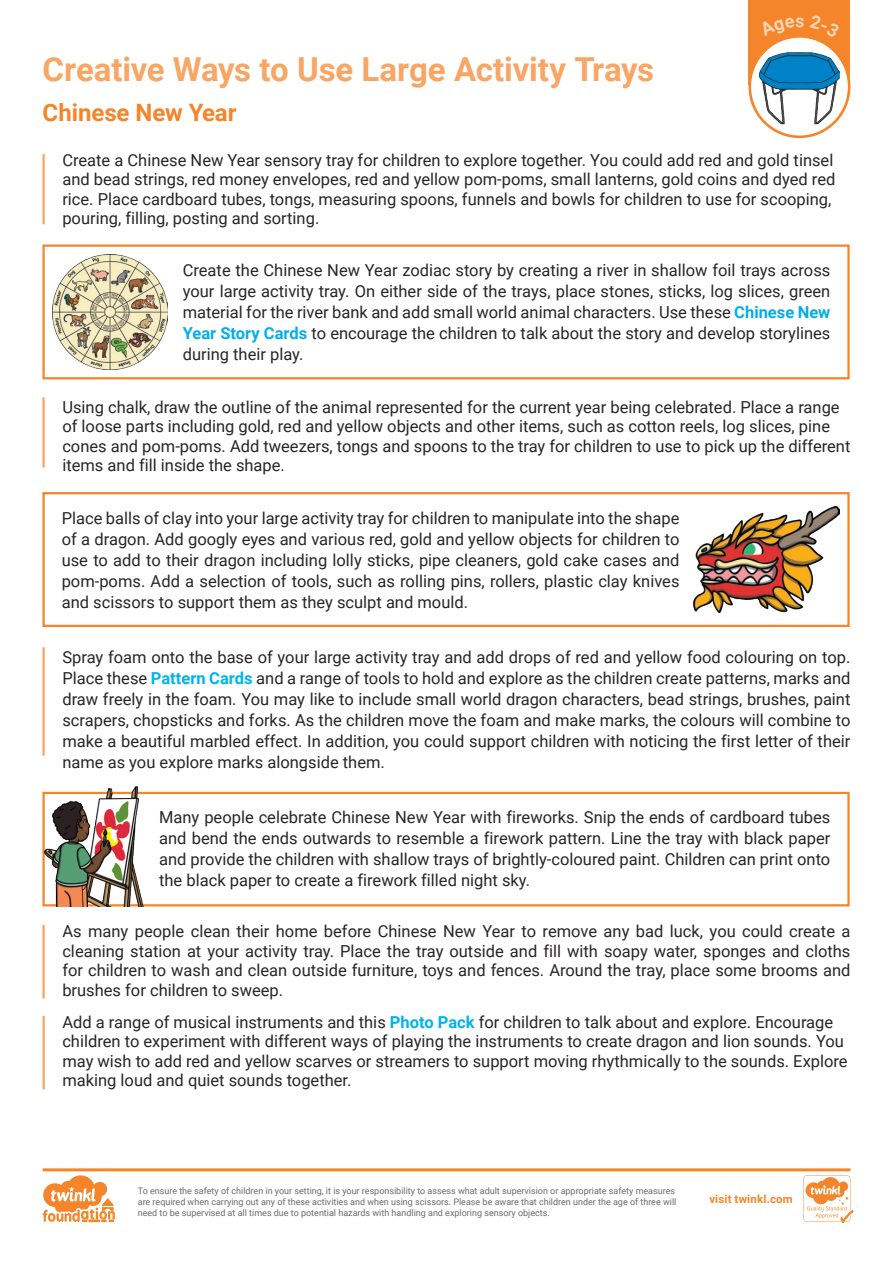
<style>
.page{position:relative;width:893px;height:1263px;background:#fff}
.page>*{position:absolute;margin:0;border:0;box-sizing:border-box;transform-origin:0 0}
.t1{font:700 33px "Roboto";letter-spacing:-.005em;color:#f9a665}
.t2{font:700 24px "Roboto";letter-spacing:-.005em;color:#f5852a}
.Adult_Body_Copy{font:16.5px/21px "Roboto";color:#282526;text-align:justify}
.t3{font:700 11.4px "Roboto";letter-spacing:.02em;color:#f5852a}
.t4{font:9px/10.8px "Roboto";color:#6b6b6e}
.s1{font-weight:700;color:#00aeef}
.s2{font-weight:700;color:#00b3ef}
</style>
<div class="page">
<hr style="left:42px;top:154px;width:3px;height:70px;background:#f9a665">
<hr style="left:42px;top:397px;width:3px;height:71px;background:#f9a665">
<hr style="left:42px;top:647px;width:3px;height:109px;background:#f9a665">
<hr style="left:42px;top:925px;width:3px;height:73px;background:#f9a665">
<hr style="left:43px;top:1016px;width:2px;height:73px;background:#f9a665">
<div style="left:42px;top:244px;width:808px;height:135px;border:2px solid #f5852a"></div>
<div style="left:42px;top:792px;width:808px;height:114px;border:2px solid #f5852a"></div>
<div style="left:42px;top:492px;width:808px;height:135px;border:2px solid #f5852a"></div>
<img style="left:52px;top:255px;width:115px;height:114px">
<img style="left:45px;top:787px;width:101px;height:119px">
<img style="left:693px;top:506px;width:147px;height:107px">
<div style="left:748px;top:0;width:102px;height:85px;background:#f5852a"></div>
<svg style="left:750px;top:36px;width:99px;height:101px;fill:#fff"></svg>
<img style="left:759px;top:52px;width:81px;height:72px">
<div style="left:748px;top:35px;width:102px;height:103px;border:3px solid #f5852a;border-radius:50%"></div>
<svg style="left:43px;top:1168px;width:810px;height:55px"></svg>
<svg style="left:792px;top:35px;width:12px;height:1px"></svg>
<h1 class="t1" style="left:43px;top:46px;width:613px">Creative Ways to Use Large Activity Trays</h1>
<h2 class="t2" style="left:43px;top:96px;width:196px">Chinese New Year</h2>
<p class="Adult_Body_Copy" style="left:62px;top:150px;width:774px;line-height:19.5px;text-align:left">Create a Chinese New Year sensory tray for children to explore together. You could add red and gold tinsel and bead strings, red money envelopes, red and yellow pom-poms, small lanterns, gold coins and dyed red rice. Place cardboard tubes, tongs, measuring spoons, funnels and bowls for children to use for scooping, pouring, filling, posting and sorting.</p>
<p class="Adult_Body_Copy" style="left:183px;top:259px;width:649px">Create the Chinese New Year zodiac story by creating a river in shallow foil trays across your large activity tray. On either side of the trays, place stones, sticks, log slices, green material for the river bank and add small world animal characters. Use these <span class="s1">Chinese New Year Story Cards</span> to encourage the children to talk about the story and develop storylines during their play.</p>
<p class="Adult_Body_Copy" style="left:62px;top:396px;width:790px;line-height:19.5px;text-align:left">Using chalk, draw the outline of the animal represented for the current year being celebrated. Place a range of loose parts including gold, red and yellow objects and other items, such as cotton reels, log slices, pine cones and pom-poms. Add tweezers, tongs and spoons to the tray for children to use to pick up the different items and fill inside the shape.</p>
<p class="Adult_Body_Copy" style="left:62px;top:507px;width:619px">Place balls of clay into your large activity tray for children to manipulate into the shape of a dragon. Add googly eyes and various red, gold and yellow objects for children to use to add to their dragon including lolly sticks, pipe cleaners, gold cake cases and pom-poms. Add a selection of tools, such as rolling pins, rollers, plastic clay knives and scissors to support them as they sculpt and mould.</p>
<p class="Adult_Body_Copy" style="left:62px;top:646px;width:790px">Spray foam onto the base of your large activity tray and add drops of red and yellow food colouring on top.<br>Place these <span class="s2">Pattern Cards</span> and a range of tools to hold and explore as the children create patterns, marks and draw freely in the foam. You may like to include small world dragon characters, bead strings, brushes, paint scrapers, chopsticks and forks. As the children move the foam and make marks, the colours will combine to make a beautiful marbled effect. In addition, you could support children with noticing the first letter of their name as you explore marks alongside them.</p>
<p class="Adult_Body_Copy" style="left:159px;top:806px;width:673px">Many people celebrate Chinese New Year with fireworks. Snip the ends of cardboard tubes and bend the ends outwards to resemble a firework pattern. Line the tray with black paper and provide the children with shallow trays of brightly-coloured paint. Children can print onto the black paper to create a firework filled night sky.</p>
<p class="Adult_Body_Copy" style="left:62px;top:921px;width:790px;line-height:19.5px">As many people clean their home before Chinese New Year to remove any bad luck, you could create a cleaning station at your activity tray. Place the tray outside and fill with soapy water, sponges and cloths for children to wash and clean outside furniture, toys and fences. Around the tray, place some brooms and brushes for children to sweep.</p>
<p class="Adult_Body_Copy" style="left:62px;top:1011px;width:787px;line-height:19.5px;text-align:left">Add a range of musical instruments and this <span class="s2">Photo Pack</span> for children to talk about and explore. Encourage children to experiment with different ways of playing the instruments to create dragon and lion sounds. You may wish to add red and yellow scarves or streamers to support moving rhythmically to the sounds. Explore making loud and quiet sounds together.</p>
<p class="t4" style="left:138px;top:1185px;width:540px">To ensure the safety of children in your setting, it is your responsibility to assess what adult supervision or appropriate safety measures are required when carrying out any of these activities and when using scissors. Please be aware that children under the age of three will need to be supervised at all times due to potential hazards with handling and exploring sensory objects.</p>
<p class="t3" style="left:709px;top:1191px;width:85px">visit twinkl.com</p>
</div>
